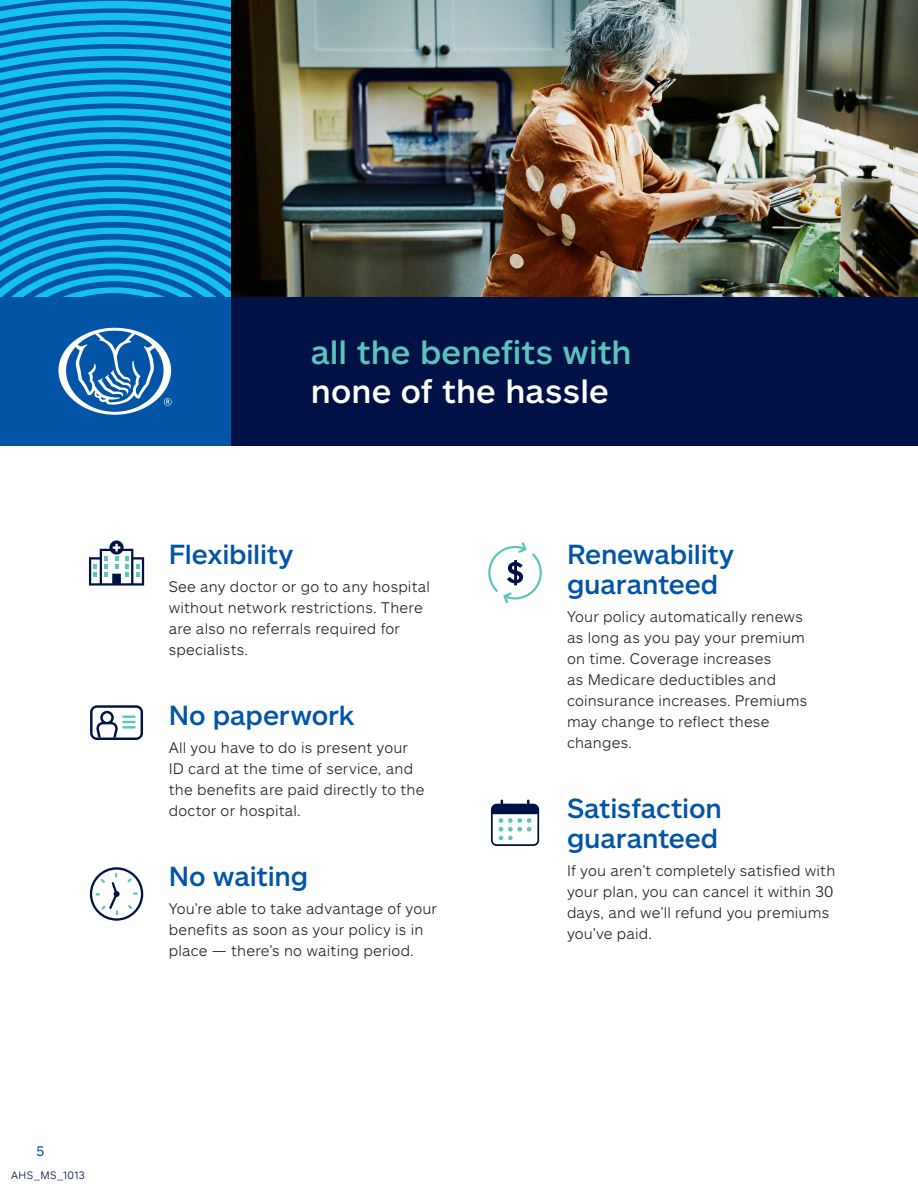
<style>
.page{position:relative;width:918px;height:1188px;background:#fff}
.page>*{position:absolute;margin:0;border:0;box-sizing:border-box;transform-origin:0 0}
.t1{font:500 33px/39px "Allstate Sans";letter-spacing:.005em;color:#5ac4bd}
.t2{font:500 27px/30px "Allstate Sans";letter-spacing:-.005em;color:#0154a6}
.t3{font:300 15px/21px "Allstate Sans";letter-spacing:.015em;color:#231f20}
.t4{font:13.5px "Allstate Sans";color:#0154a6}
.t5{font:300 10.5px "Allstate Sans";letter-spacing:.025em;color:#001145}
.s1{color:#fff}
</style>
<div class="page">
<svg style="left:90px;top:867px;width:53px;height:54px"></svg>
<img style="left:230px;top:0;width:688px;height:297px">
<div style="left:0;top:297px;width:918px;height:149px;background:#001145"></div>
<div style="left:0;top:297px;width:230px;height:149px;background:#0154a6"></div>
<svg style="left:58px;top:328px;width:114px;height:87px"></svg>
<svg style="left:488px;top:542px;width:54px;height:61px"></svg>
<svg style="left:90px;top:705px;width:53px;height:35px"></svg>
<hr style="left:122px;top:726px;width:14px;height:3px;background:#5ac4bd">
<svg style="left:89px;top:540px;width:55px;height:46px"></svg>
<svg style="left:491px;top:800px;width:48px;height:46px"></svg>
<svg style="left:0;top:0;width:230px;height:8px;background:#0e9ad7"></svg>
<svg style="left:0;top:8px;width:230px;height:12px;background:#0d98d6"></svg>
<svg style="left:0;top:20px;width:230px;height:12px;background:#0d97d5"></svg>
<svg style="left:0;top:32px;width:230px;height:12px;background:#0d97d5"></svg>
<svg style="left:0;top:44px;width:230px;height:12px;background:#0d96d4"></svg>
<svg style="left:0;top:56px;width:230px;height:12px;background:#0d95d4"></svg>
<svg style="left:0;top:68px;width:230px;height:12px;background:#0c95d3"></svg>
<svg style="left:0;top:80px;width:230px;height:11px;background:#0c93d2"></svg>
<svg style="left:0;top:91px;width:230px;height:12px;background:#0c93d2"></svg>
<svg style="left:0;top:103px;width:230px;height:12px;background:#0c93d2"></svg>
<svg style="left:0;top:115px;width:230px;height:182px;background:#0b8ecf"></svg>
<p class="t4" style="left:37px;top:1142px;width:9px">5</p>
<p class="t5" style="left:11px;top:1168px;width:75px">AHS_MS_1013</p>
<p class="t1" style="left:311px;top:332px;width:322px">all the benefits with <span class="s1">none of the hassle</span></p>
<p class="t2" style="left:169px;top:538px;width:126px">Flexibility</p>
<p class="t3" style="left:169px;top:575px;width:263px">See any doctor or go to any hospital without network restrictions. There are also no referrals required for specialists.</p>
<p class="t2" style="left:169px;top:699px;width:187px">No paperwork</p>
<p class="t3" style="left:169px;top:736px;width:257px">All you have to do is present your<br>ID card at the time of service, and the benefits are paid directly to the doctor or hospital.</p>
<p class="t2" style="left:169px;top:860px;width:141px">No waiting</p>
<p class="t3" style="left:169px;top:898px;width:270px">You’re able to take advantage of your benefits as soon as your policy is in place — there’s no waiting period.</p>
<p class="t2" style="left:567px;top:538px;width:169px">Renewability guaranteed</p>
<p class="t3" style="left:567px;top:605px;width:242px">Your policy automatically renews as long as you pay your premium on time. Coverage increases<br>as Medicare deductibles and coinsurance increases. Premiums may change to reflect these changes.</p>
<p class="t2" style="left:567px;top:792px;width:156px">Satisfaction guaranteed</p>
<p class="t3" style="left:567px;top:859px;width:270px">If you aren’t completely satisfied with your plan, you can cancel it within 30 days, and we’ll refund you premiums you’ve paid.</p>
</div>
